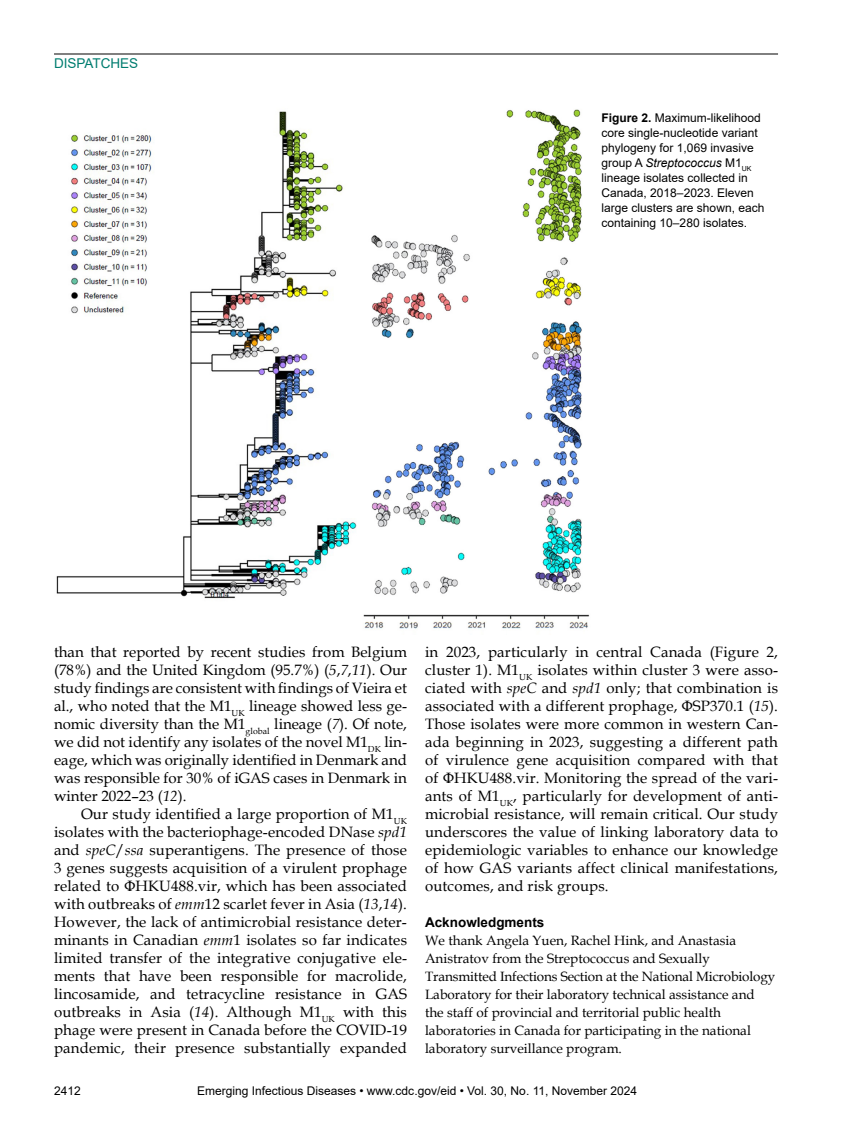
<style>
.page{position:relative;width:851px;height:1134px;background:#fff}
.page>*{position:absolute;margin:0;border:0;box-sizing:border-box;transform-origin:0 0}
.t1{font:15px/18px "Book Antiqua";letter-spacing:.01em;color:#000;text-align:justify}
.t2{font:13.5px/18px "Book Antiqua";color:#000}
.t3{font:700 13.5px "Arial";color:#000}
.t4{font:13.5px "Arial";color:#007d70}
.t5{font:12px/15px "Arial";color:#000}
.s1{font-weight:700}
.s2{font-style:italic}
</style>
<div class="page">
<hr style="left:54px;top:54px;width:724px;height:1px;background:#000">
<img style="left:56px;top:109px;width:534px;height:520px">
<p class="t4" style="left:54px;top:54px;width:86px">DISPATCHES</p>
<p class="t5" style="left:601px;top:110px;width:164px"><span class="s1">Figure 2.</span> Maximum-likelihood core single-nucleotide variant phylogeny for 1,069 invasive group A <span class="s2">Streptococcus</span> M1<sub>UK </sub>lineage isolates collected in<br>Canada, 2018–2023. Eleven large clusters are shown, each containing 10–280 isolates.</p>
<p class="t1" style="left:54px;top:643px;width:354px">than that reported by recent studies from Belgium (78%) and the United Kingdom (95.7%) (<span class="s2">5</span>,<span class="s2">7</span>,<span class="s2">11</span>). Our study findings are consistent with findings of Vieira et al., who noted that the M1<sub>UK</sub> lineage showed less ge&shy;nomic diversity than the M1<sub>global</sub> lineage (<span class="s2">7</span>). Of note, we did not identify any isolates of the novel M1<sub>DK</sub> lin&shy;eage, which was originally identified in Denmark and was responsible for 30% of iGAS cases in Denmark in winter 2022–23 (<span class="s2">12</span>).</p>
<p class="t1" style="left:54px;top:805px;width:354px;text-indent:27px">Our study identified a large proportion of M1<sub>UK </sub>isolates with the bacteriophage-encoded DNase <span class="s2">spd1 </span>and <span class="s2">speC</span>/<span class="s2">ssa</span> superantigens. The presence of those 3 genes suggests acquisition of a virulent prophage related to ΦHKU488.vir, which has been associated with outbreaks of <span class="s2">emm</span>12 scarlet fever in Asia (<span class="s2">13</span>,<span class="s2">14</span>).<br>However, the lack of antimicrobial resistance deter&shy;minants in Canadian <span class="s2">emm</span>1 isolates so far indicates limited transfer of the integrative conjugative ele&shy;ments that have been responsible for macrolide, lincosamide, and tetracycline resistance in GAS outbreaks in Asia (<span class="s2">14</span>). Although M1<sub>UK</sub> with this phage were present in Canada before the COVID-19 pandemic, their presence substantially expanded</p>
<p class="t1" style="left:425px;top:643px;width:354px">in 2023, particularly in central Canada (Figure 2, cluster 1). M1<sub>UK</sub> isolates within cluster 3 were asso&shy;ciated with <span class="s2">speC</span> and <span class="s2">spd1</span> only; that combination is associated with a different prophage, ΦSP370.1 (<span class="s2">15</span>).<br>Those isolates were more common in western Can&shy;ada beginning in 2023, suggesting a different path of virulence gene acquisition compared with that of ΦHKU488.vir. Monitoring the spread of the vari&shy;ants of M1<sub>UK</sub>, particularly for development of anti&shy;microbial resistance, will remain critical. Our study underscores the value of linking laboratory data to epidemiologic variables to enhance our knowledge of how GAS variants affect clinical manifestations, outcomes, and risk groups.</p>
<p class="t3" style="left:425px;top:913px;width:121px">Acknowledgments</p>
<p class="t2" style="left:425px;top:931px;width:352px">We thank Angela Yuen, Rachel Hink, and Anastasia Anistratov from the Streptococcus and Sexually Transmitted Infections Section at the National Microbiology Laboratory for their laboratory technical assistance and the staff of provincial and territorial public health laboratories in Canada for participating in the national laboratory surveillance program.</p>
<p class="t5" style="left:54px;top:1084px;width:28px">2412</p>
<p class="t5" style="left:197px;top:1084px;width:441px">Emerging Infectious Diseases • www.cdc.gov/eid • Vol. 30, No. 11, November 2024</p>
</div>
